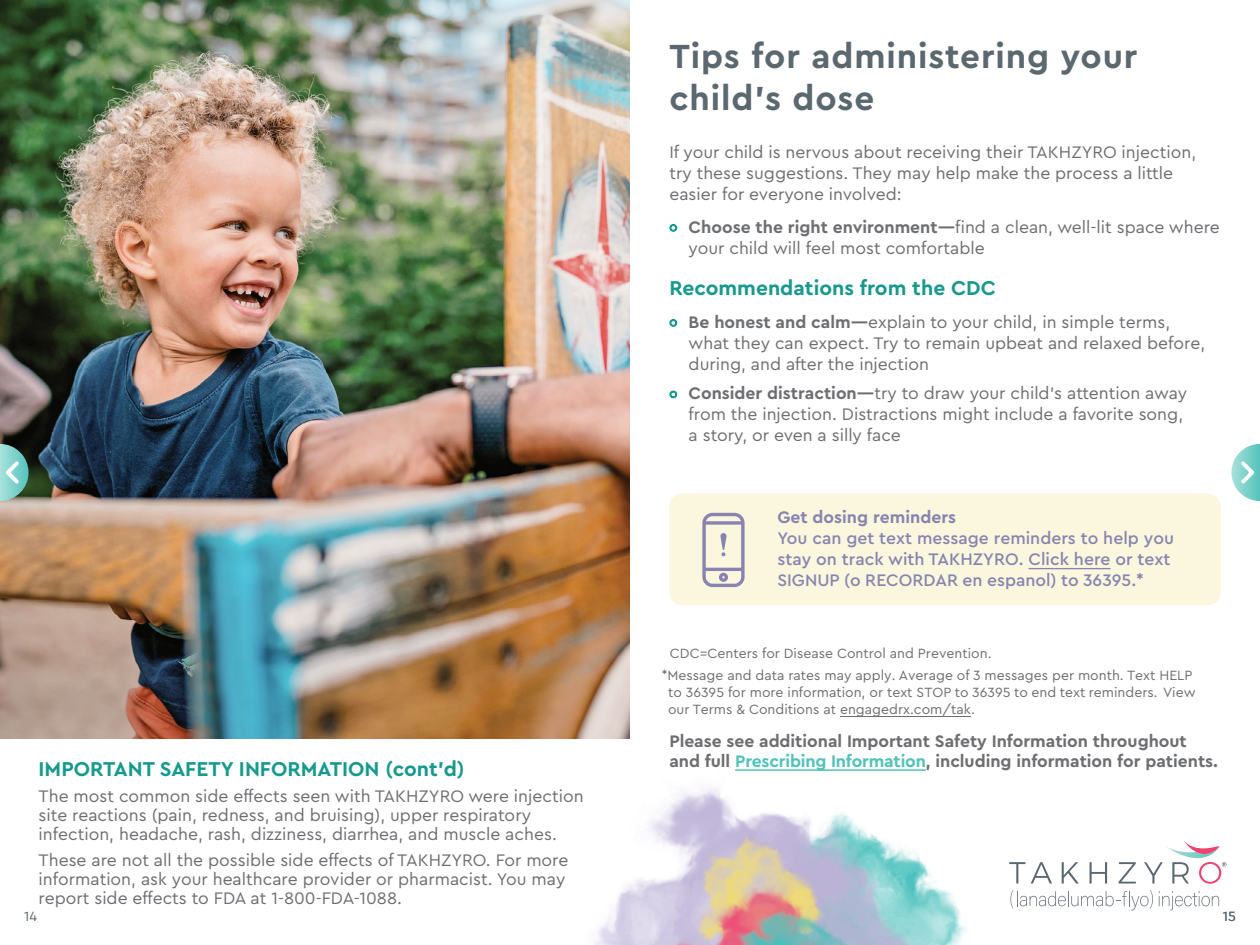
<style>
.page{position:relative;width:1260px;height:945px;background:#fff}
.page>*{position:absolute;margin:0;border:0;box-sizing:border-box;transform-origin:0 0}
.t1{font:700 35px/42px "Cera Pro";letter-spacing:.025em;color:#5b6870}
.t2{font:700 21px "Cera Pro";color:#17998e}
.t3{font:17.5px/21px "Cera Pro";color:#6d6e71}
.t4{font:700 17.5px/19.2px "Cera Pro";color:#6d6e71}
.t5{font:500 17.5px/21px "Cera Pro";color:#8785af}
.t6{font:700 17.5px "Cera Pro";color:#8785af}
.t7{font:14px/21.9px "Cera Pro";color:#6d6e71}
.t8{font:14px "Cera Pro";color:#5b6870}
.s1{font-weight:700}
.s2{color:#8884ae}
.s3{color:#51c2b9}
</style>
<div class="page">
<img style="left:594px;top:787px;width:373px;height:158px">
<svg style="left:1009px;top:862px;width:16px;height:22px"></svg>
<svg style="left:1031px;top:862px;width:21px;height:22px"></svg>
<svg style="left:1062px;top:862px;width:17px;height:22px"></svg>
<svg style="left:1090px;top:862px;width:17px;height:22px"></svg>
<svg style="left:1119px;top:862px;width:17px;height:22px"></svg>
<svg style="left:1010px;top:890px;width:143px;height:20px"></svg>
<svg style="left:1159px;top:891px;width:60px;height:20px"></svg>
<svg style="left:1144px;top:840px;width:82px;height:44px"></svg>
<svg style="left:669px;top:224px;width:9px;height:8px"></svg>
<svg style="left:669px;top:319px;width:9px;height:8px"></svg>
<svg style="left:669px;top:390px;width:9px;height:9px"></svg>
<div style="left:669px;top:494px;width:552px;height:111px;background:#fbf6de;border-radius:13px"></div>
<hr style="left:1029px;top:568px;width:82px;height:1px;background:#8884ae">
<svg style="left:702px;top:513px;width:43px;height:74px"></svg>
<img style="left:0;top:0;width:630px;height:738px">
<hr style="left:735px;top:769px;width:191px;height:2px;background:#51c2b9">
<hr style="left:840px;top:716px;width:131px;height:1px;background:#6d6e71">
<svg style="left:0;top:444px;width:29px;height:57px;background:#7bb4ac"></svg>
<svg style="left:1231px;top:444px;width:29px;height:57px"></svg>
<h1 class="t1" style="left:669px;top:33px;width:470px">Tips for administering your child’s dose</h1>
<p class="t3" style="left:669px;top:141px;width:528px">If your child is nervous about receiving their TAKHZYRO injection, try these suggestions. They may help make the process a little easier for everyone involved:</p>
<p class="t3" style="left:689px;top:216px;width:533px"><span class="s1">Choose the right environment—</span>find a clean, well-lit space where your child will feel most comfortable</p>
<p class="t2" style="left:669px;top:274px;width:328px">Recommendations from the CDC</p>
<p class="t3" style="left:689px;top:311px;width:518px"><span class="s1">Be honest and calm—</span>explain to your child, in simple terms, what they can expect. Try to remain upbeat and relaxed before, during, and after the injection</p>
<p class="t3" style="left:689px;top:382px;width:500px"><span class="s1">Consider distraction—</span>try to draw your child's attention away from the injection. Distractions might include a favorite song, a story, or even a silly face</p>
<p class="t2" style="left:39px;top:755px;width:428px">IMPORTANT SAFETY INFORMATION (cont'd)</p>
<p class="t3" style="left:39px;top:786px;width:547px;line-height:19.2px">The most common side effects seen with TAKHZYRO were injection site reactions (pain, redness, and bruising), upper respiratory infection, headache, rash, dizziness, diarrhea, and muscle aches.</p>
<p class="t3" style="left:39px;top:850px;width:531px;line-height:19.2px">These are not all the possible side effects of TAKHZYRO. For more information, ask your healthcare provider or pharmacist. You may report side effects to FDA at 1-800-FDA-1088.</p>
<p class="t6" style="left:777px;top:506px;width:180px">Get dosing reminders</p>
<p class="t5" style="left:777px;top:527px;width:398px">You can get text message reminders to help you stay on track with TAKHZYRO. <span class="s2">Click here</span> or text<br>SIGNUP (o RECORDAR en espanol) to 36395.*</p>
<p class="t7" style="left:662px;top:642px;width:532px;text-indent:8px">CDC=Centers for Disease Control and Prevention.<br>* Message and data rates may apply. Average of 3 messages per month. Text HELP</p>
<p class="t7" style="left:668px;top:683px;width:529px;line-height:16.8px">to 36395 for more information, or text STOP to 36395 to end text reminders. View our Terms &amp; Conditions at engagedrx.com/tak.</p>
<p class="t4" style="left:669px;top:731px;width:550px">Please see additional Important Safety Information throughout and full <span class="s3">Prescribing Information</span>, including information for patients.</p>
<p class="t8" style="left:24px;top:907px;width:14px">14</p>
<p class="t8" style="left:1223px;top:907px;width:15px">15</p>
</div>
